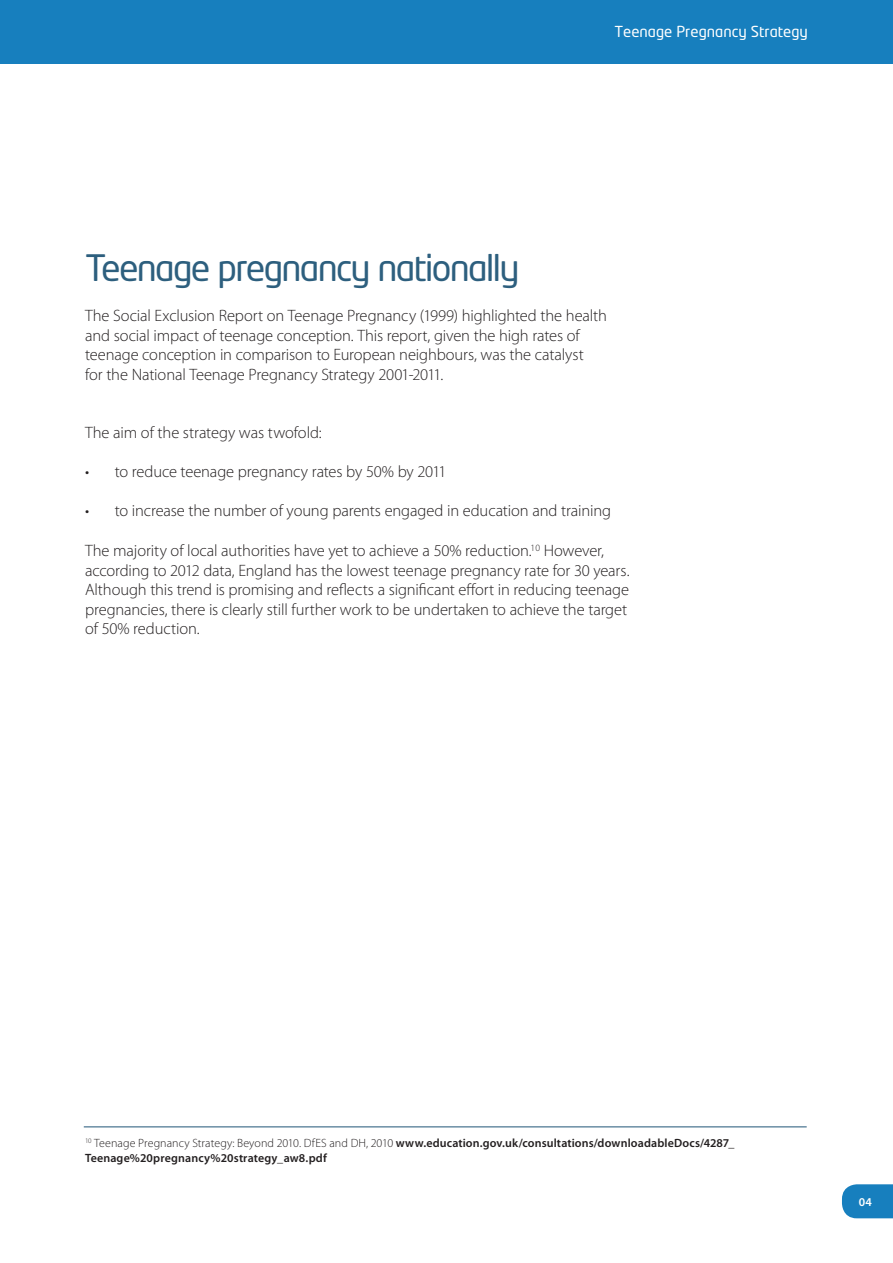
<style>
.page{position:relative;width:893px;height:1263px;background:#fff}
.page>*{position:absolute;margin:0;border:0;box-sizing:border-box;transform-origin:0 0}
.t1{font:36px "Neo Tech";letter-spacing:-.045em;color:#2d5f7e}
.t2{font:300 16.5px/19.5px "Myriad Pro";letter-spacing:-.01em;color:#231f20}
.t3{font:15px "Neo Tech";color:#fff}
.t4{font:600 12px/15px "Myriad Pro";letter-spacing:.01em;color:#231f20}
.t5{font:600 12px "Myriad Pro";color:#fff}
.s1{font-weight:300}
</style>
<div class="page">
<svg style="left:842px;top:1184px;width:51px;height:34px;background:#2486c1"></svg>
<div style="left:0;top:0;width:893px;height:64px;background:#177fbe"></div>
<hr style="left:84px;top:1126px;width:723px;height:1px;background:#2d5f7e">
<p class="t3" style="left:614px;top:24px;width:195px">Teenage Pregnancy Strategy</p>
<p class="t1" style="left:85px;top:250px;width:436px">Teenage pregnancy nationally</p>
<p class="t2" style="left:85px;top:306px;width:523px">The Social Exclusion Report on Teenage Pregnancy (1999) highlighted the health and social impact of teenage conception. This report, given the high rates of teenage conception in comparison to European neighbours, was the catalyst</p>
<p class="t2" style="left:85px;top:365px;width:360px">for the National Teenage Pregnancy Strategy 2001-2011.</p>
<p class="t2" style="left:85px;top:423px;width:238px">The aim of the strategy was twofold:</p>
<p class="t2" style="left:85px;top:462px;width:363px">• to reduce teenage pregnancy rates by 50% by 2011</p>
<p class="t2" style="left:85px;top:501px;width:528px">• to increase the number of young parents engaged in education and training</p>
<p class="t2" style="left:85px;top:541px;width:521px">The majority of local authorities have yet to achieve a 50% reduction.<sup>10</sup> However,</p>
<p class="t2" style="left:85px;top:561px;width:546px;text-align:justify">according to 2012 data, England has the lowest teenage pregnancy rate for 30 years.<br>Although this trend is promising and reflects a significant effort in reducing teenage pregnancies, there is clearly still further work to be undertaken to achieve the target</p>
<p class="t2" style="left:85px;top:619px;width:116px">of 50% reduction.</p>
<p class="t4" style="left:85px;top:1135px;width:651px"><sup>10</sup> <span class="s1">Teenage Pregnancy Strategy: Beyond 2010. DfES and DH, 2010</span> www.education.gov.uk/consultations/downloadableDocs/4287_<br>Teenage%20pregnancy%20strategy_aw8.pdf</p>
<p class="t5" style="left:859px;top:1194px;width:14px">04</p>
</div>
